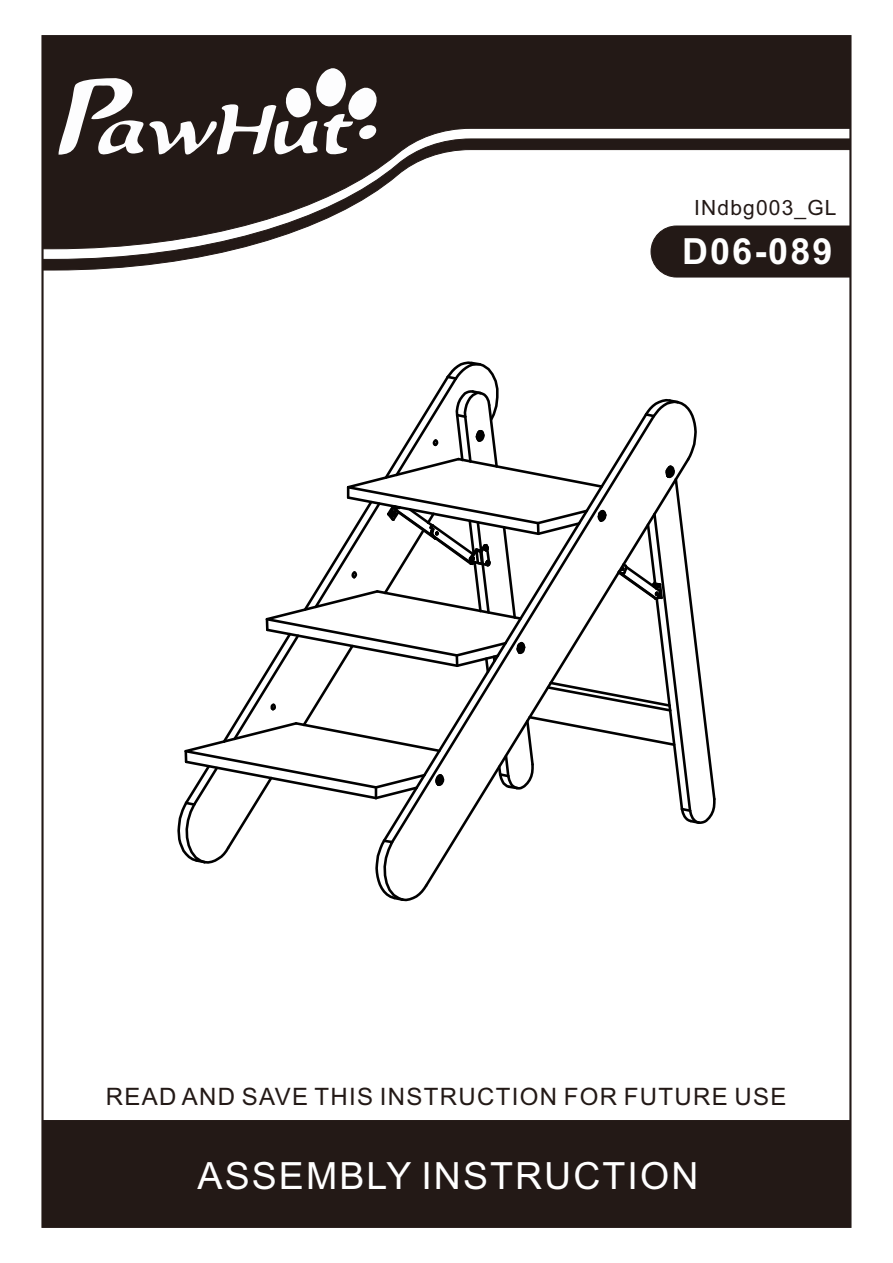
<style>
.page{position:relative;width:893px;height:1263px;background:#fff}
.page>*{position:absolute;margin:0;border:0;box-sizing:border-box;transform-origin:0 0}
.t1{font:37.5px "Arial";letter-spacing:.055em;color:#fff}
.t2{font:700 36px "Arial";letter-spacing:.055em;color:#fff}
.t3{font:24px "Arial";letter-spacing:.055em;color:#231916}
.t4{font:21px "Arial";letter-spacing:.055em;color:#231916}
</style>
<div class="page">
<div style="left:42px;top:1120px;width:809px;height:108px;background:#231916"></div>
<svg style="left:659px;top:271px;width:192px;height:7px"></svg>
<svg style="left:42px;top:35px;width:809px;height:103px;fill:#231916"></svg>
<svg style="left:42px;top:138px;width:809px;height:133px"></svg>
<svg style="left:58px;top:66px;width:323px;height:91px"></svg>
<svg style="left:177px;top:361px;width:539px;height:541px"></svg>
<p class="t4" style="left:694px;top:199px;width:144px">INdbg003_GL</p>
<h2 class="t2" style="left:682px;top:238px;width:152px">D06-089</h2>
<p class="t3" style="left:106px;top:1087px;width:682px">READ AND SAVE THIS INSTRUCTION FOR FUTURE USE</p>
<h1 class="t1" style="left:198px;top:1162px;width:502px">ASSEMBLY INSTRUCTION</h1>
</div>
